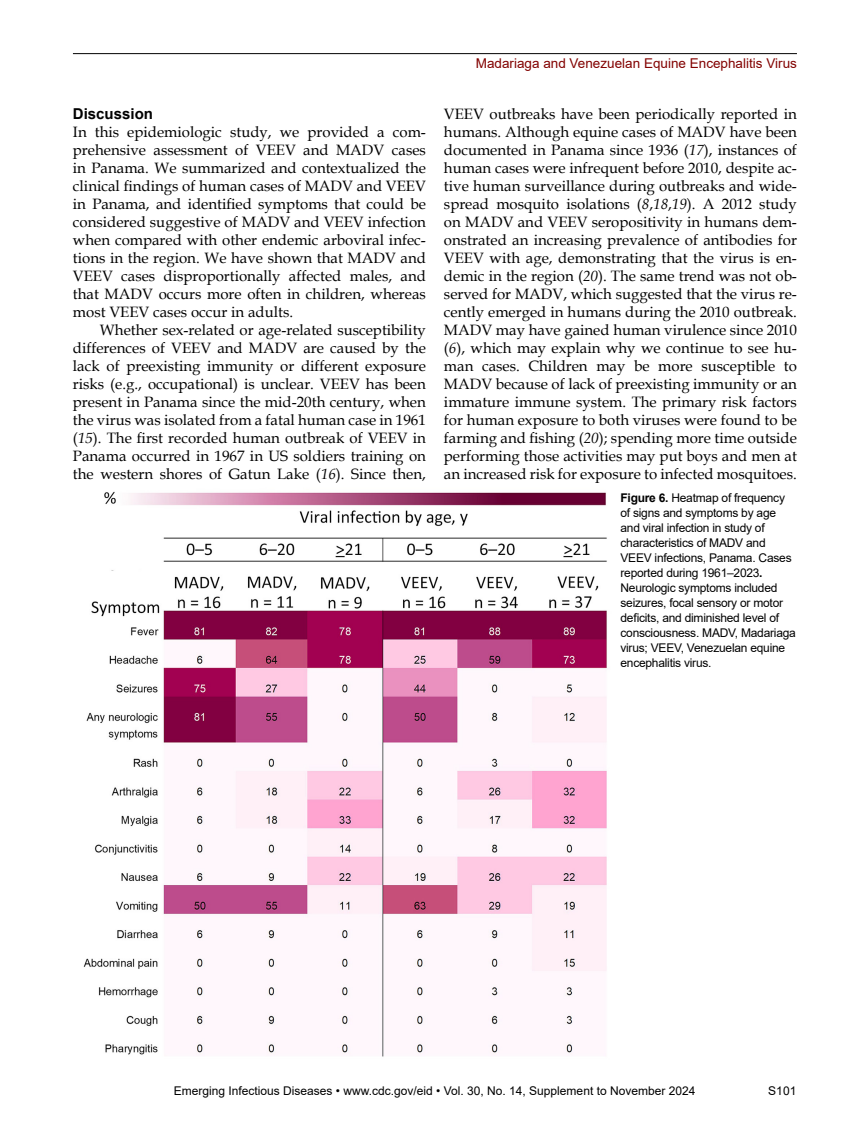
<style>
.page{position:relative;width:851px;height:1134px;background:#fff}
.page>*{position:absolute;margin:0;border:0;box-sizing:border-box;transform-origin:0 0}
.t1{font:15px/18px "Book Antiqua";color:#000;text-align:justify}
.t2{font:700 15px "Arial";color:#000}
.t3{font:13.5px "Arial";color:#820200}
.t4{font:12px/15px "Arial";letter-spacing:-.02em;color:#000}
.t5{font:12px "Arial";color:#000}
.s1{font-style:italic}
.s2{font-weight:700}
</style>
<div class="page">
<hr style="left:73px;top:53px;width:723px;height:1px;background:#000">
<img style="left:83px;top:491px;width:524px;height:566px">
<p class="t2" style="left:73px;top:103px;width:82px">Discussion</p>
<p class="t1" style="left:73px;top:122px;width:354px">In this epidemiologic study, we provided a com&shy;prehensive assessment of VEEV and MADV cases in Panama. We summarized and contextualized the clinical findings of human cases of MADV and VEEV in Panama, and identified symptoms that could be considered suggestive of MADV and VEEV infection when compared with other endemic arboviral infec&shy;tions in the region. We have shown that MADV and VEEV cases disproportionally affected males, and that MADV occurs more often in children, whereas most VEEV cases occur in adults.</p>
<p class="t1" style="left:73px;top:320px;width:354px;text-indent:27px">Whether sex-related or age-related susceptibility differences of VEEV and MADV are caused by the lack of preexisting immunity or different exposure risks (e.g., occupational) is unclear. VEEV has been present in Panama since the mid-20th century, when the virus was isolated from a fatal human case in 1961 (<span class="s1">15</span>). The first recorded human outbreak of VEEV in Panama occurred in 1967 in US soldiers training on the western shores of Gatun Lake (<span class="s1">16</span>). Since then,</p>
<p class="t3" style="left:476px;top:54px;width:322px">Madariaga and Venezuelan Equine Encephalitis Virus</p>
<p class="t1" style="left:444px;top:104px;width:354px">VEEV outbreaks have been periodically reported in humans. Although equine cases of MADV have been documented in Panama since 1936 (<span class="s1">17</span>), instances of human cases were infrequent before 2010, despite ac&shy;tive human surveillance during outbreaks and wide&shy;spread mosquito isolations (<span class="s1">8</span>,<span class="s1">18</span>,<span class="s1">19</span>). A 2012 study on MADV and VEEV seropositivity in humans dem&shy;onstrated an increasing prevalence of antibodies for VEEV with age, demonstrating that the virus is en&shy;demic in the region (<span class="s1">20</span>). The same trend was not ob&shy;served for MADV, which suggested that the virus re&shy;cently emerged in humans during the 2010 outbreak.<br>MADV may have gained human virulence since 2010 (<span class="s1">6</span>), which may explain why we continue to see hu&shy;man cases. Children may be more susceptible to MADV because of lack of preexisting immunity or an immature immune system. The primary risk factors for human exposure to both viruses were found to be farming and fishing (<span class="s1">20</span>); spending more time outside performing those activities may put boys and men at an increased risk for exposure to infected mosquitoes.</p>
<p class="t4" style="left:620px;top:491px;width:177px"><span class="s2">Figure 6.</span> Heatmap of frequency of signs and symptoms by age and viral infection in study of characteristics of MADV and<br>VEEV infections, Panama. Cases reported during 1961–2023<span class="s2">.<br></span>Neurologic symptoms included seizures, focal sensory or motor deficits, and diminished level of consciousness. MADV, Madariaga virus; VEEV, Venezuelan equine encephalitis virus.</p>
<p class="t5" style="left:174px;top:1083px;width:523px">Emerging Infectious Diseases • www.cdc.gov/eid • Vol. 30, No. 14, Supplement to November 2024</p>
<p class="t4" style="left:768px;top:1084px;width:30px">S101</p>
</div>
